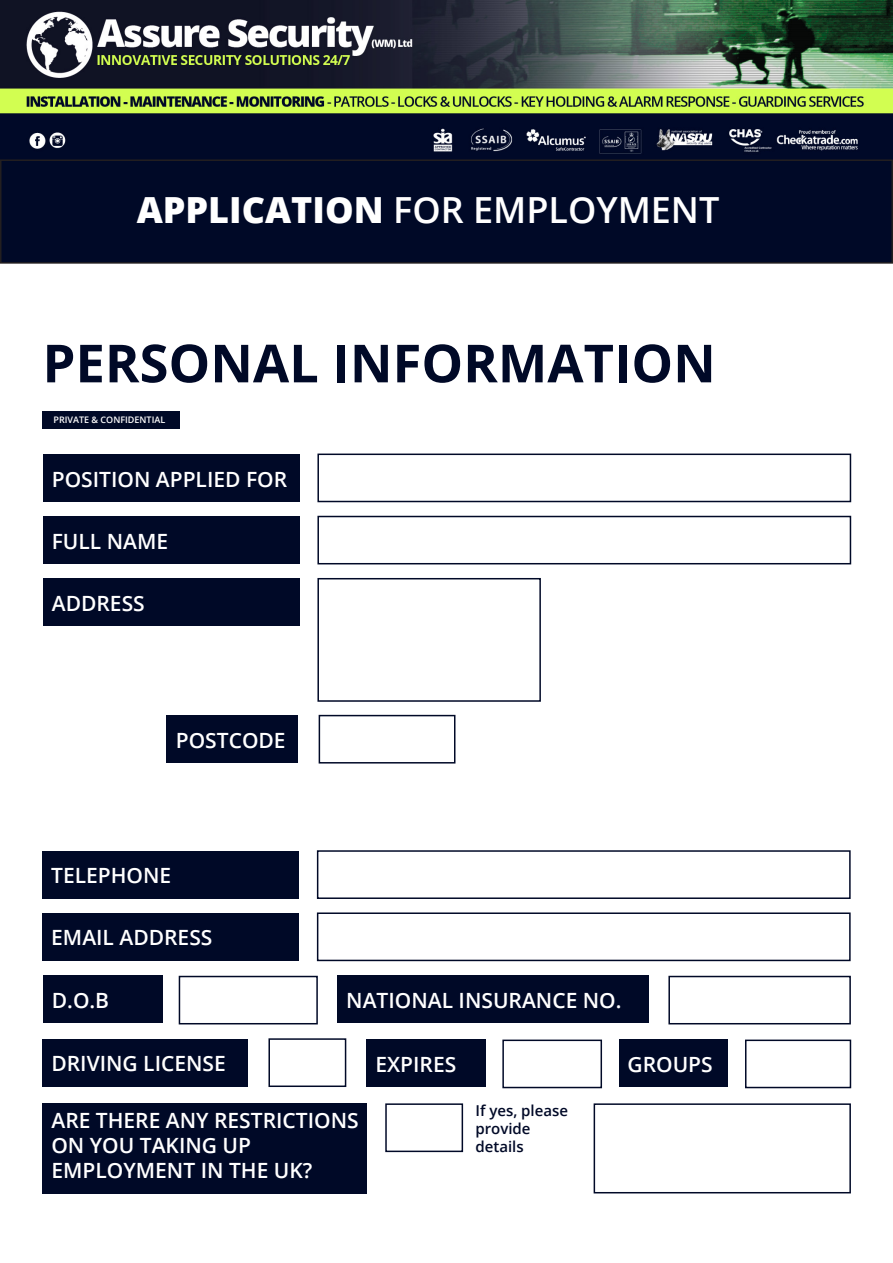
<style>
.page{position:relative;width:893px;height:1263px;background:#fff}
.page>*{position:absolute;margin:0;border:0;box-sizing:border-box;transform-origin:0 0}
.t1{font:700 52.5px "Open Sans";color:#000927}
.t2{font:600 36px "Open Sans";color:#fff}
.t3{font:600 21px/25.2px "Open Sans";color:#fff}
.t4{font:600 15px "Open Sans";color:#000927}
.t5{font:600 9px "Open Sans";color:#fff}
.s1{font-weight:800}
</style>
<div class="page">
<div style="left:43px;top:411px;width:137px;height:17px;background:#000927"></div>
<div style="left:43px;top:454px;width:257px;height:47px;background:#000927"></div>
<div style="left:317px;top:454px;width:534px;height:48px;border:2px solid #000927"></div>
<div style="left:43px;top:516px;width:257px;height:48px;background:#000927"></div>
<div style="left:317px;top:516px;width:534px;height:48px;border:2px solid #000927"></div>
<div style="left:43px;top:579px;width:257px;height:47px;background:#000927"></div>
<div style="left:317px;top:578px;width:224px;height:124px;border:2px solid #000927"></div>
<div style="left:319px;top:715px;width:136px;height:48px;border:2px solid #000927"></div>
<div style="left:166px;top:716px;width:132px;height:47px;background:#000927"></div>
<div style="left:42px;top:851px;width:257px;height:47px;background:#000927"></div>
<div style="left:317px;top:850px;width:534px;height:49px;border:2px solid #000927"></div>
<div style="left:42px;top:913px;width:257px;height:47px;background:#000927"></div>
<div style="left:317px;top:912px;width:534px;height:49px;border:2px solid #000927"></div>
<div style="left:43px;top:975px;width:119px;height:48px;background:#000927"></div>
<div style="left:179px;top:976px;width:139px;height:48px;border:2px solid #000927"></div>
<div style="left:337px;top:976px;width:312px;height:47px;background:#000927"></div>
<div style="left:668px;top:976px;width:183px;height:48px;border:2px solid #000927"></div>
<div style="left:43px;top:1039px;width:205px;height:47px;background:#000927"></div>
<div style="left:43px;top:1103px;width:324px;height:90px;background:#000927"></div>
<div style="left:594px;top:1103px;width:257px;height:90px;border:2px solid #000927"></div>
<div style="left:385px;top:1103px;width:78px;height:49px;border:2px solid #000927"></div>
<div style="left:268px;top:1038px;width:78px;height:49px;border:2px solid #000927"></div>
<div style="left:367px;top:1039px;width:119px;height:47px;background:#000927"></div>
<div style="left:502px;top:1039px;width:100px;height:49px;border:2px solid #000927"></div>
<div style="left:619px;top:1039px;width:108px;height:48px;background:#000927"></div>
<div style="left:745px;top:1039px;width:106px;height:49px;border:2px solid #000927"></div>
<img style="left:0;top:0;width:893px;height:159px">
<div style="left:1px;top:160px;width:891px;height:103px;background:#000927"></div>
<div style="left:0;top:159px;width:893px;height:105px;border:2px solid #231f20"></div>
<p class="t2" style="left:137px;top:185px;width:584px"><span class="s1">APPLICATION</span> FOR EMPLOYMENT</p>
<p class="t1" style="left:43px;top:326px;width:675px">PERSONAL INFORMATION</p>
<p class="t5" style="left:54px;top:413px;width:113px">PRIVATE &amp; CONFIDENTIAL</p>
<p class="t3" style="left:52px;top:466px;width:237px">POSITION APPLIED FOR</p>
<p class="t3" style="left:52px;top:528px;width:118px">FULL NAME</p>
<p class="t3" style="left:52px;top:590px;width:94px">ADDRESS</p>
<p class="t3" style="left:176px;top:727px;width:111px">POSTCODE</p>
<p class="t3" style="left:51px;top:863px;width:122px">TELEPHONE</p>
<p class="t3" style="left:51px;top:925px;width:163px">EMAIL ADDRESS</p>
<p class="t3" style="left:52px;top:987px;width:59px">D.O.B</p>
<p class="t3" style="left:346px;top:987px;width:277px">NATIONAL INSURANCE NO.</p>
<p class="t3" style="left:51px;top:1051px;width:176px">DRIVING LICENSE</p>
<p class="t3" style="left:51px;top:1107px;width:309px">ARE THERE ANY RESTRICTIONS<br>ON YOU TAKING UP<br>EMPLOYMENT IN THE UK?</p>
<p class="t3" style="left:375px;top:1051px;width:82px">EXPIRES</p>
<p class="t3" style="left:627px;top:1051px;width:87px">GROUPS</p>
<p class="t4" style="left:475px;top:1101px;width:94px">If yes, please</p>
<p class="t4" style="left:475px;top:1119px;width:57px">provide</p>
<p class="t4" style="left:475px;top:1137px;width:50px">details</p>
</div>
